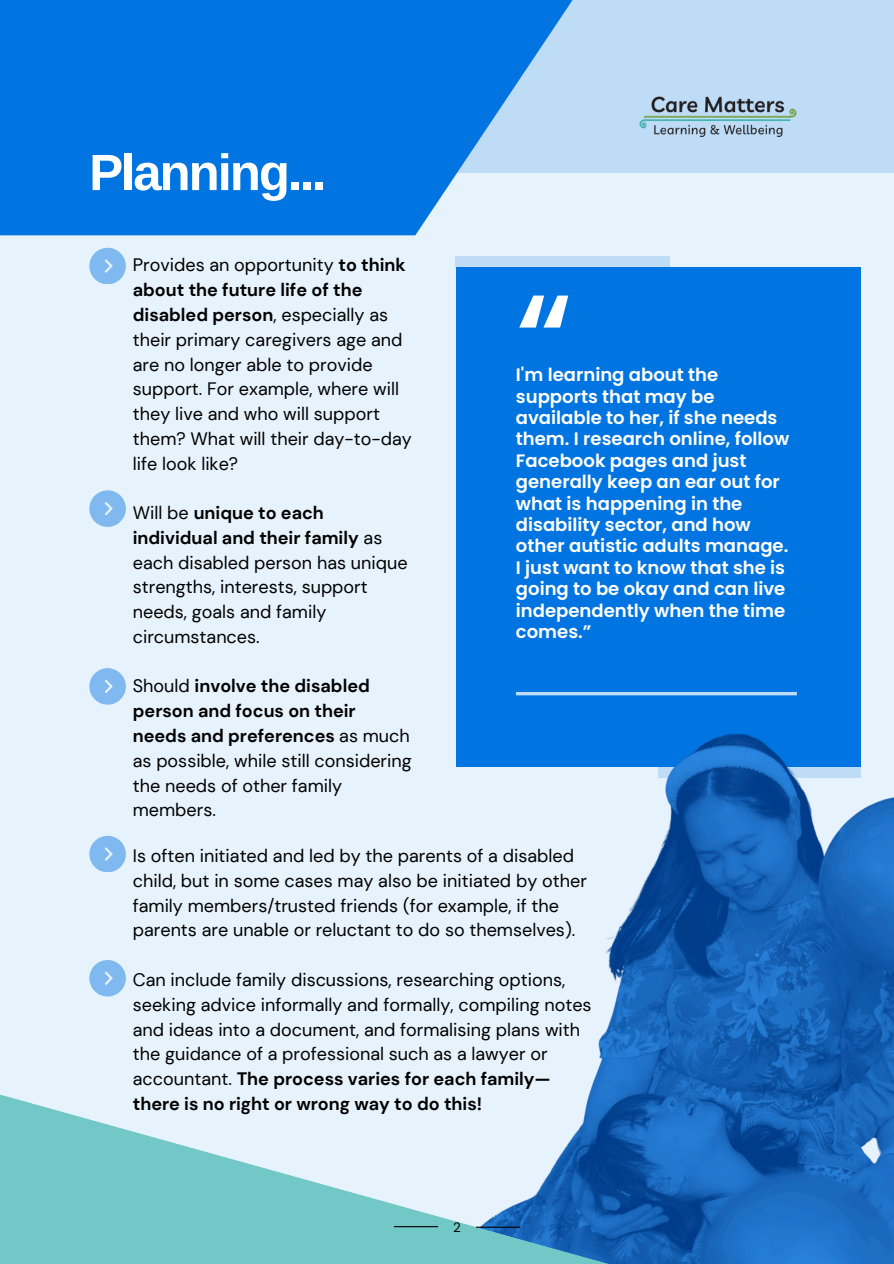
<style>
.page{position:relative;width:894px;height:1264px;background:#fff}
.page>*{position:absolute;margin:0;border:0;box-sizing:border-box;transform-origin:0 0}
.t1{font:500 134.25px "Poppins";color:#fff}
.t2{font:700 51px "Arimo";letter-spacing:-.04em;color:#fff}
.t3{font:18px/24.8px "DM Sans";color:#000}
.t4{font:600 18px/21.3px "Poppins";color:#fff}
.t5{font:13.5px "DM Sans";color:#000}
.s1{font-weight:700}
</style>
<div class="page">
<div style="left:0;top:0;width:893px;height:1263px;background:#e6f2fc"></div>
<div style="left:455px;top:267px;width:405px;height:499px;background:#0074e0"></div>
<div style="left:455px;top:256px;width:214px;height:11px;background:#bfdcf7"></div>
<div style="left:0;top:0;width:893px;height:173px;background:#bfdcf7"></div>
<svg style="left:0;top:0;width:573px;height:235px;background:#1c83e3"></svg>
<svg style="left:89px;top:248px;width:36px;height:36px"></svg>
<svg style="left:89px;top:835px;width:36px;height:36px"></svg>
<svg style="left:89px;top:490px;width:36px;height:36px"></svg>
<svg style="left:89px;top:668px;width:36px;height:36px"></svg>
<svg style="left:89px;top:960px;width:36px;height:36px"></svg>
<img style="left:477px;top:654px;width:416px;height:609px">
<svg style="left:0;top:1013px;width:658px;height:250px"></svg>
<img style="left:639px;top:96px;width:158px;height:41px">
<hr style="left:476px;top:1226px;width:44px;height:1px;background:#000">
<hr style="left:394px;top:1226px;width:44px;height:1px;background:#000">
<h2 class="t2" style="left:89px;top:144px;width:238px">Planning...</h2>
<p class="t3" style="left:133px;top:253px;width:280px">Provides an opportunity <span class="s1">to think about the future life of the disabled person</span>, especially as their primary caregivers age and are no longer able to provide support. For example, where will they live and who will support them? What will their day-to-day life look like?</p>
<p class="t3" style="left:133px;top:500px;width:276px">Will be <span class="s1">unique to each individual and their family</span> as each disabled person has unique strengths, interests, support needs, goals and family circumstances.</p>
<p class="t3" style="left:133px;top:674px;width:280px">Should <span class="s1">involve the disabled person and focus on their needs and preferences</span> as much as possible, while still considering the needs of other family members.</p>
<p class="t3" style="left:133px;top:843px;width:455px">Is often initiated and led by the parents of a disabled child, but in some cases may also be initiated by other family members/trusted friends (for example, if the parents are unable or reluctant to do so themselves).</p>
<p class="t3" style="left:133px;top:967px;width:460px">Can include family discussions, researching options, seeking advice informally and formally, compiling notes and ideas into a document, and formalising plans with the guidance of a professional such as a lawyer or accountant. <span class="s1">The process varies for each family— there is no right or wrong way to do this!</span></p>
<p class="t1" style="left:515px;top:248px;width:58px">“</p>
<p class="t4" style="left:515px;top:364px;width:275px">I'm learning about the supports that may be available to her, if she needs them. I research online, follow<br>Facebook pages and just generally keep an ear out for what is happening in the disability sector, and how other autistic adults manage.<br>I just want to know that she is going to be okay and can live independently when the time comes.”</p>
<p class="t5" style="left:453px;top:1218px;width:9px">2</p>
</div>
